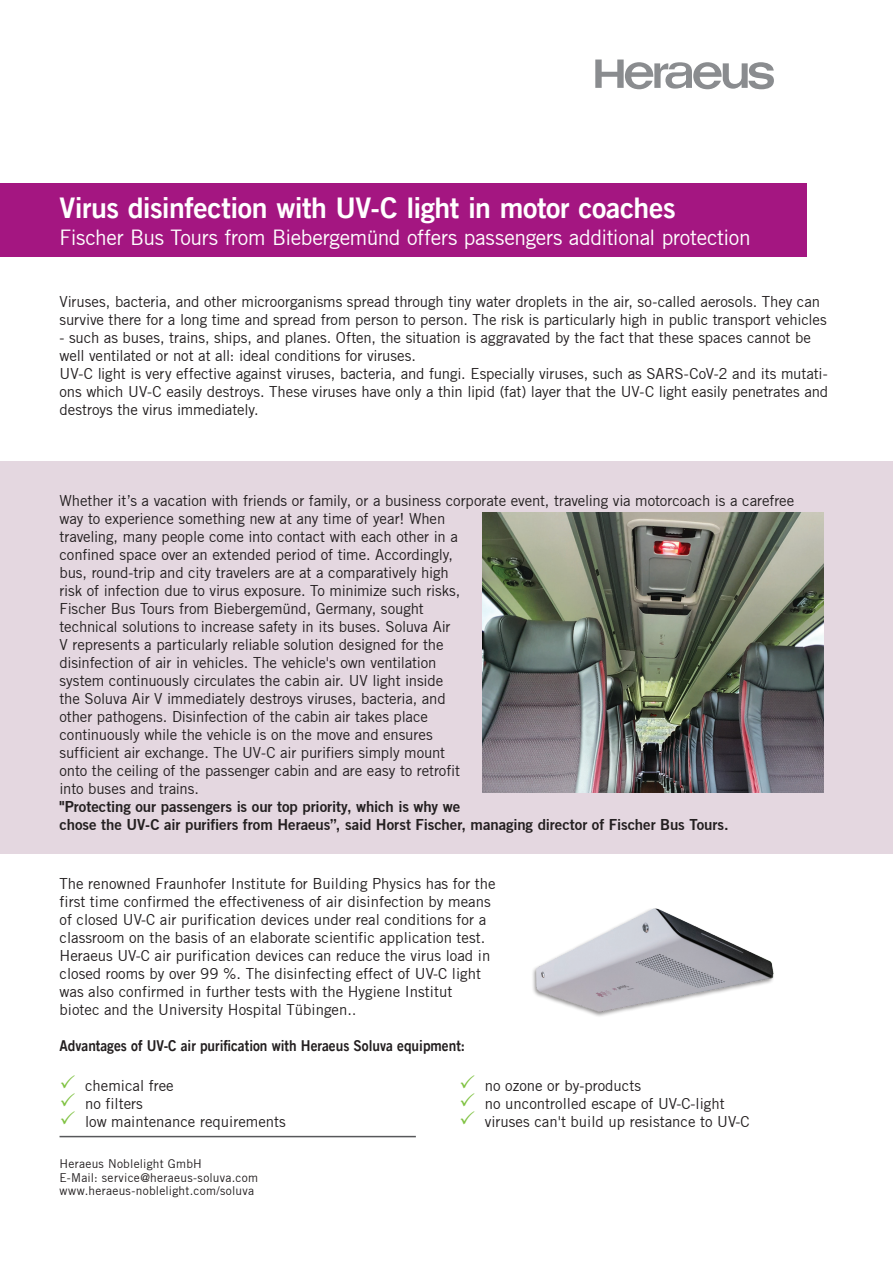
<style>
.page{position:relative;width:893px;height:1263px;background:#fff}
.page>*{position:absolute;margin:0;border:0;box-sizing:border-box;transform-origin:0 0}
.t1{font:28.5px "Trade Gothic LT Bold Two";letter-spacing:-.02em;color:#fff}
.t2{font:21px "Trade Gothic";letter-spacing:-.015em;color:#fff}
.t3{font:15px/18px "Trade Gothic";letter-spacing:-.005em;color:#231f20}
.t4{font:15px/18px "Trade Gothic Bold Two";letter-spacing:-.005em;color:#231f20}
.t5{font:15px "Trade Gothic LT Bold Two";color:#231f20;scale:.91 1}
.t6{font:12px/13.5px "Trade Gothic";letter-spacing:.02em;color:#231f20}
.s1{color:#7fc241}
</style>
<div class="page">
<svg style="left:595px;top:60px;width:179px;height:29px"></svg>
<img style="left:532px;top:908px;width:242px;height:109px">
<div style="left:0;top:461px;width:893px;height:392px;background:#e4d7e0"></div>
<div style="left:0;top:184px;width:807px;height:73px;background:#a41681"></div>
<hr style="left:60px;top:1136px;width:356px;height:1px;background:#57585a">
<img style="left:482px;top:512px;width:341px;height:281px">
<h1 class="t1" style="left:60px;top:190px;width:618px">Virus disinfection with UV-C light in motor coaches</h1>
<h2 class="t2" style="left:60px;top:225px;width:693px">Fischer Bus Tours from Biebergemünd offers passengers additional protection</h2>
<p class="t3" style="left:60px;top:292px;width:769px">Viruses, bacteria, and other microorganisms spread through tiny water droplets in the air, so-called aerosols. They can survive there for a long time and spread from person to person. The risk is particularly high in public transport vehicles</p>
<p class="t3" style="left:60px;top:328px;width:770px">- such as buses, trains, ships, and planes. Often, the situation is aggravated by the fact that these spaces cannot be well ventilated or not at all: ideal conditions for viruses.<br>UV-C light is very effective against viruses, bacteria, and fungi. Especially viruses, such as SARS-CoV-2 and its mutati&shy;ons which UV-C easily destroys. These viruses have only a thin lipid (fat) layer that the UV-C light easily penetrates and destroys the virus immediately.</p>
<p class="t3" style="left:60px;top:491px;width:736px">Whether it’s a vacation with friends or family, or a business corporate event, traveling via motorcoach is a carefree way to experience something new at any time of year! When<br>traveling, many people come into contact with each other in a<br>confined space over an extended period of time. Accordingly,<br>bus, round-trip and city travelers are at a comparatively high<br>risk of infection due to virus exposure. To minimize such risks,<br>Fischer Bus Tours from Biebergemünd, Germany, sought<br>technical solutions to increase safety in its buses. Soluva Air<br>V represents a particularly reliable solution designed for the<br>disinfection of air in vehicles. The vehicle's own ventilation<br>system continuously circulates the cabin air. UV light inside<br>the Soluva Air V immediately destroys viruses, bacteria, and<br>other pathogens. Disinfection of the cabin air takes place<br>continuously while the vehicle is on the move and ensures<br>sufficient air exchange. The UV-C air purifiers simply mount<br>onto the ceiling of the passenger cabin and are easy to retrofit<br>into buses and trains.</p>
<p class="t4" style="left:60px;top:797px;width:671px">"Protecting our passengers is our top priority, which is why we<br>chose the UV-C air purifiers from Heraeus”, said Horst Fischer, managing director of Fischer Bus Tours.</p>
<p class="t3" style="left:60px;top:874px;width:438px">The renowned Fraunhofer Institute for Building Physics has for the first time confirmed the effectiveness of air disinfection by means of closed UV-C air purification devices under real conditions for a classroom on the basis of an elaborate scientific application test.<br>Heraeus UV-C air purification devices can reduce the virus load in closed rooms by over 99 %. The disinfecting effect of UV-C light was also confirmed in further tests with the Hygiene Institut biotec and the University Hospital Tübingen..</p>
<p class="t5" style="left:60px;top:1036px;width:447px">Advantages of UV-C air purification with Heraeus Soluva equipment:</p>
<p class="t3" style="left:60px;top:1077px;width:116px"><span class="s1">✓</span> chemical free</p>
<p class="t3" style="left:60px;top:1095px;width:85px"><span class="s1">✓</span> no filters</p>
<p class="t3" style="left:60px;top:1113px;width:228px"><span class="s1">✓</span> low maintenance requirements</p>
<p class="t6" style="left:60px;top:1157px;width:200px">Heraeus Noblelight GmbH<br>E-Mail: service@heraeus-soluva.com www.heraeus-noblelight.com/soluva</p>
<p class="t3" style="left:459px;top:1077px;width:183px"><span class="s1">✓</span> no ozone or by-products</p>
<p class="t3" style="left:459px;top:1095px;width:267px"><span class="s1">✓</span> no uncontrolled escape of UV-C-light</p>
<p class="t3" style="left:459px;top:1113px;width:292px"><span class="s1">✓</span> viruses can't build up resistance to UV-C</p>
</div>
